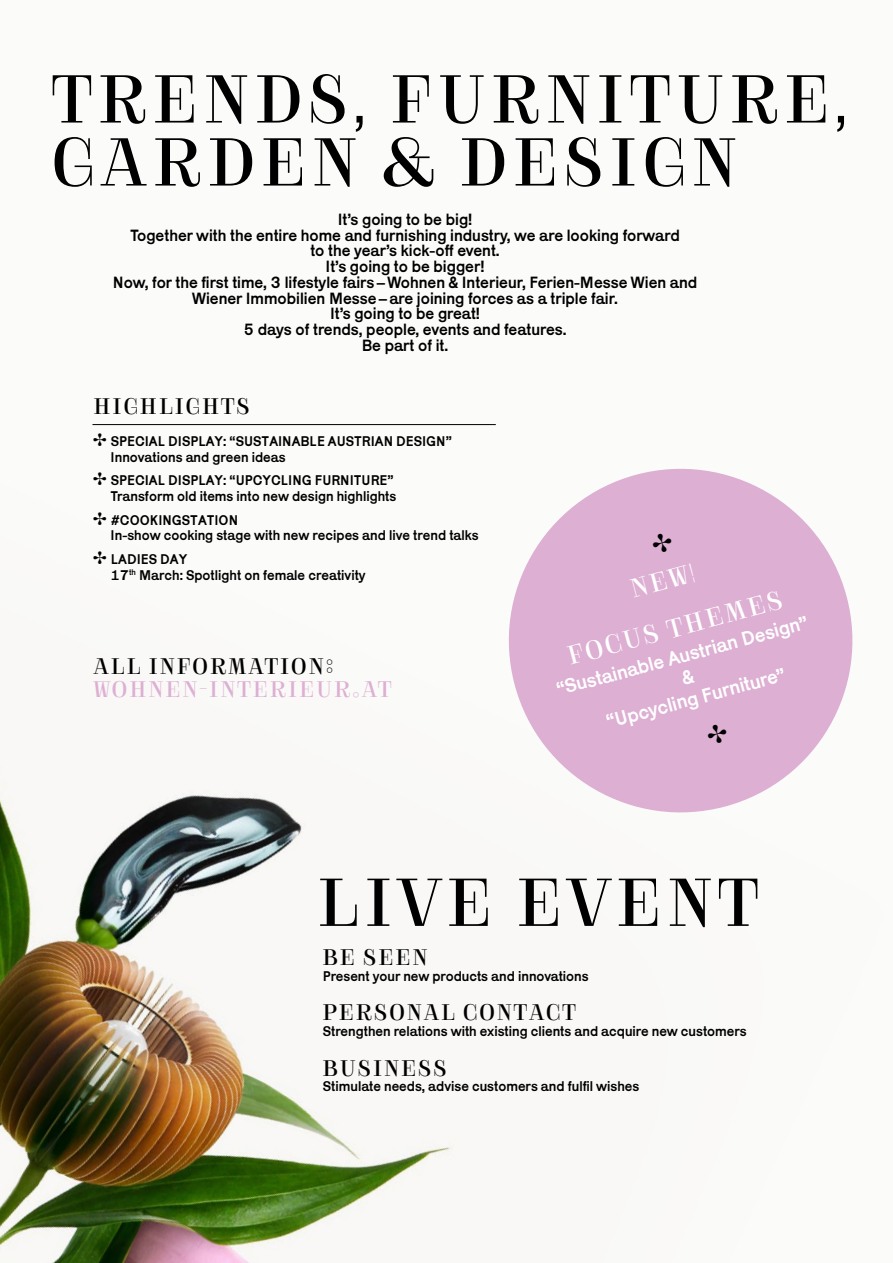
<style>
.page{position:relative;width:893px;height:1263px;background:#fbfbf9}
.page>*{position:absolute;margin:0;border:0;box-sizing:border-box;transform-origin:0 0}
.t1{font:63px/63px "Solide Mirage Etroit";color:#000}
.t2{font:24.3px/48.8px "Solide Mirage Etroit";color:#fff;text-align:center}
.t3{font:21px "Solide Mirage Etroit";color:#000}
.t4{font:21px "Solide Mirage Etroit";color:#ddafd3}
.t5{font:19.95px/22.2px "Karrik";color:#fff;text-align:center}
.t6{font:16.5px/15.8px "Karrik";color:#000;text-align:center}
.t7{font:14.25px/15.8px "Karrik";color:#000}
.s1{font-family:"Archivo"}
.s2{font-family:"Solide Mirage Etroit";font-size:16.5px}
</style>
<div class="page">
<img style="left:0;top:767px;width:453px;height:496px">
<svg style="left:508px;top:468px;width:345px;height:345px;fill:#ddafd3"></svg>
<hr style="left:92px;top:424px;width:404px;height:1px;background:#000">
<div style="left:647px;top:532px;width:92px;height:254px;background:#ddafd3"></div>
<h1 class="t1" style="left:49px;top:63px;width:802px">TRENDS<span class="s1">,</span> FURNITURE<span class="s1">,<br></span>GARDEN &amp; DESIGN</h1>
<p class="t6" style="left:113px;top:210px;width:586px">It’s going to be big!<br>Together with the entire home and furnishing industry, we are looking forward<br>to the year’s kick-off event.<br>It’s going to be bigger!<br>Now, for the first time, 3 lifestyle fairs – Wohnen &amp; Interieur, Ferien-Messe Wien and Wiener Immobilien Messe – are joining forces as a triple fair.<br>It’s going to be great!<br>5 days of trends, people, events and features.<br>Be part of it.</p>
<h3 class="t3" style="left:92px;top:390px;width:160px">HIGHLIGHTS</h3>
<p class="t7" style="left:111px;top:432px;width:343px;text-indent:-18px"><span class="s2">✣</span> SPECIAL DISPLAY: “SUSTAINABLE AUSTRIAN DESIGN”<br>Innovations and green ideas</p>
<p class="t7" style="left:92px;top:471px;width:305px;text-align:right"><span class="s2">✣</span> SPECIAL DISPLAY: “UPCYCLING FURNITURE”<br>Transform old items into new design highlights</p>
<p class="t7" style="left:111px;top:510px;width:370px;text-indent:-18px"><span class="s2">✣</span> #COOKINGSTATION<br>In-show cooking stage with new recipes and live trend talks</p>
<p class="t7" style="left:111px;top:550px;width:256px;text-indent:-18px"><span class="s2">✣</span> LADIES DAY<br>17<sup>th</sup> March: Spotlight on female creativity</p>
<h3 class="t3" style="left:92px;top:650px;width:243px">ALL INFORMATION:</h3>
<h3 class="t4" style="left:92px;top:673px;width:301px">WOHNEN-INTERIEUR.AT</h3>
<h2 class="t2" style="left:548px;top:584px;width:225px;rotate:-15deg">NEW!<br>FOCUS THEMES</h2>
<h3 class="t5" style="left:554px;top:676px;width:261px;rotate:-15deg">“Sustainable Austrian Design” &amp;<br>“Upcycling Furniture”</h3>
<h1 class="t1" style="left:314px;top:866px;width:448px">LIVE EVENT</h1>
<h3 class="t3" style="left:321px;top:941px;width:109px">BE SEEN</h3>
<p class="t7" style="left:323px;top:967px;width:267px">Present your new products and innovations</p>
<h3 class="t3" style="left:321px;top:996px;width:257px">PERSONAL CONTACT</h3>
<p class="t7" style="left:323px;top:1022px;width:425px">Strengthen relations with existing clients and acquire new customers</p>
<h3 class="t3" style="left:321px;top:1051px;width:128px">BUSINESS</h3>
<p class="t7" style="left:323px;top:1077px;width:318px">Stimulate needs, advise customers and fulfil wishes</p>
</div>
